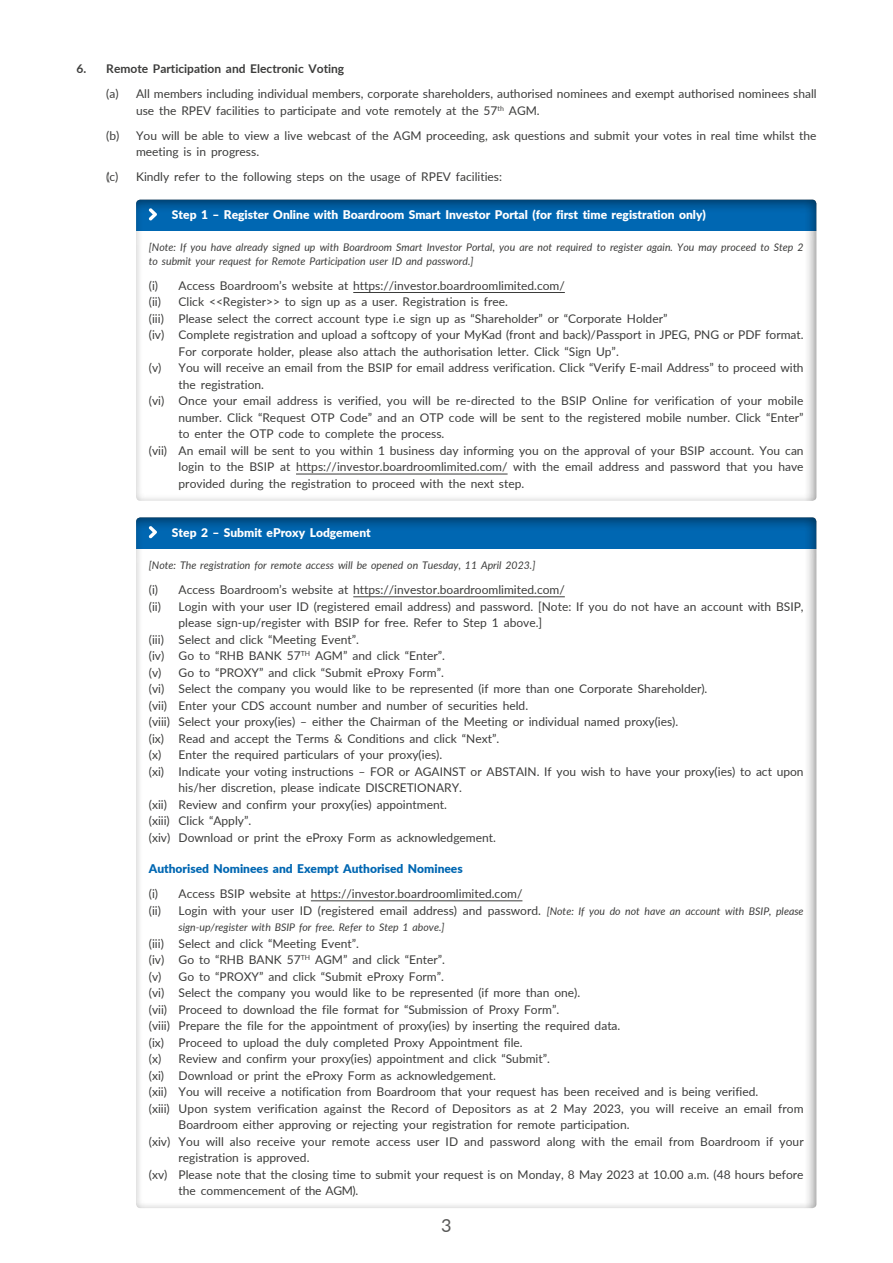
<style>
.page{position:relative;width:893px;height:1263px;background:#fff}
.page>*{position:absolute;margin:0;border:0;box-sizing:border-box;transform-origin:0 0}
.t1{font:18px "Lato";color:#575756}
.t2{font:12px/16.5px "Lato";color:#3c3c3b}
.t3{font:900 12px "Lato";color:#fff}
.t4{font:900 12px "Lato";color:#0067b2}
.t5{font:700 12px "Lato";color:#3c3c3b}
.t6{font:italic 10.5px/13.5px "Lato";color:#3c3c3b}
.s1{font-style:italic;font-size:10.5px}
</style>
<div class="page">
<div style="left:135px;top:198px;width:682px;height:304px;background:#000;opacity:.5"></div>
<svg style="left:148px;top:207px;width:9px;height:14px"></svg>
<hr style="left:353px;top:292px;width:212px;height:1px;background:#3c3c3b">
<hr style="left:296px;top:474px;width:212px;height:1px;background:#3c3c3b">
<div style="left:135px;top:516px;width:682px;height:692px;background:#000;opacity:.5"></div>
<svg style="left:148px;top:525px;width:9px;height:14px"></svg>
<hr style="left:353px;top:596px;width:212px;height:1px;background:#3c3c3b">
<hr style="left:311px;top:900px;width:211px;height:1px;background:#3c3c3b">
<p class="t5" style="left:77px;top:60px;width:269px">6. Remote Participation and Electronic Voting</p>
<p class="t2" style="left:136px;top:85px;width:682px;text-indent:-30px">(a) All members including individual members, corporate shareholders, authorised nominees and exempt authorised nominees shall use the RPEV facilities to participate and vote remotely at the 57<sup>th</sup> AGM.</p>
<p class="t2" style="left:136px;top:127px;width:682px;text-indent:-30px">(b) You will be able to view a live webcast of the AGM proceeding, ask questions and submit your votes in real time whilst the meeting is in progress.</p>
<p class="t2" style="left:106px;top:168px;width:397px">(c) Kindly refer to the following steps on the usage of RPEV facilities:</p>
<p class="t3" style="left:172px;top:206px;width:535px">Step 1 – Register Online with Boardroom Smart Investor Portal (for first time registration only)</p>
<p class="t6" style="left:149px;top:240px;width:656px">[Note: If you have already signed up with Boardroom Smart Investor Portal, you are not required to register again. You may proceed to Step 2 to submit your request for Remote Participation user ID and password.]</p>
<p class="t2" style="left:149px;top:277px;width:417px">(i) Access Boardroom’s website at https://investor.boardroomlimited.com/</p>
<p class="t2" style="left:149px;top:293px;width:361px">(ii) Click &lt;&lt;Register&gt;&gt; to sign up as a user. Registration is free.</p>
<p class="t2" style="left:149px;top:310px;width:520px">(iii) Please select the correct account type i.e sign up as “Shareholder” or “Corporate Holder”</p>
<p class="t2" style="left:149px;top:326px;width:656px">(iv) Complete registration and upload a softcopy of your MyKad (front and back)/Passport in JPEG, PNG or PDF format.</p>
<p class="t2" style="left:179px;top:343px;width:442px">For corporate holder, please also attach the authorisation letter. Click “Sign Up”.</p>
<p class="t2" style="left:149px;top:359px;width:656px">(v) You will receive an email from the BSIP for email address verification. Click “Verify E-mail Address” to proceed with</p>
<p class="t2" style="left:179px;top:376px;width:87px">the registration.</p>
<p class="t2" style="left:149px;top:392px;width:656px">(vi) Once your email address is verified, you will be re-directed to the BSIP Online for verification of your mobile</p>
<p class="t2" style="left:179px;top:409px;width:626px">number. Click “Request OTP Code” and an OTP code will be sent to the registered mobile number. Click “Enter”</p>
<p class="t2" style="left:179px;top:425px;width:267px">to enter the OTP code to complete the process.</p>
<p class="t2" style="left:149px;top:442px;width:656px">(vii) An email will be sent to you within 1 business day informing you on the approval of your BSIP account. You can</p>
<p class="t2" style="left:179px;top:458px;width:627px">login to the BSIP at https://investor.boardroomlimited.com/ with the email address and password that you have</p>
<p class="t2" style="left:179px;top:475px;width:347px">provided during the registration to proceed with the next step.</p>
<p class="t3" style="left:172px;top:524px;width:200px">Step 2 – Submit eProxy Lodgement</p>
<p class="t6" style="left:149px;top:558px;width:388px">[Note: The registration for remote access will be opened on Tuesday, 11 April 2023.]</p>
<p class="t2" style="left:149px;top:581px;width:417px">(i) Access Boardroom’s website at https://investor.boardroomlimited.com/</p>
<p class="t2" style="left:149px;top:597px;width:656px">(ii) Login with your user ID (registered email address) and password. [Note: If you do not have an account with BSIP,</p>
<p class="t2" style="left:179px;top:614px;width:365px">please sign-up/register with BSIP for free. Refer to Step 1 above.]</p>
<p class="t2" style="left:149px;top:630px;width:212px">(iii) Select and click “Meeting Event”.</p>
<p class="t2" style="left:149px;top:647px;width:298px">(iv) Go to “RHB BANK 57<sup>TH</sup> AGM” and click “Enter”.</p>
<p class="t2" style="left:149px;top:663px;width:297px">(v) Go to “PROXY” and click “Submit eProxy Form”.</p>
<p class="t2" style="left:149px;top:680px;width:560px">(vi) Select the company you would like to be represented (if more than one Corporate Shareholder).</p>
<p class="t2" style="left:149px;top:696px;width:381px">(vii) Enter your CDS account number and number of securities held.</p>
<p class="t2" style="left:149px;top:713px;width:531px">(viii) Select your proxy(ies) – either the Chairman of the Meeting or individual named proxy(ies).</p>
<p class="t2" style="left:149px;top:729px;width:352px">(ix) Read and accept the Terms &amp; Conditions and click “Next”.</p>
<p class="t2" style="left:149px;top:746px;width:295px">(x) Enter the required particulars of your proxy(ies).</p>
<p class="t2" style="left:149px;top:762px;width:656px">(xi) Indicate your voting instructions – FOR or AGAINST or ABSTAIN. If you wish to have your proxy(ies) to act upon</p>
<p class="t2" style="left:179px;top:779px;width:285px">his/her discretion, please indicate DISCRETIONARY.</p>
<p class="t2" style="left:149px;top:795px;width:299px">(xii) Review and confirm your proxy(ies) appointment.</p>
<p class="t2" style="left:149px;top:812px;width:104px">(xiii) Click “Apply”.</p>
<p class="t2" style="left:149px;top:828px;width:349px">(xiv) Download or print the eProxy Form as acknowledgement.</p>
<p class="t4" style="left:149px;top:860px;width:315px">Authorised Nominees and Exempt Authorised Nominees</p>
<p class="t2" style="left:149px;top:885px;width:656px">(i) Access BSIP website at https://investor.boardroomlimited.com/<br>(ii) Login with your user ID (registered email address) and password. <span class="s1">[Note: If you do not have an account with BSIP, please</span></p>
<p class="t6" style="left:179px;top:920px;width:267px">sign-up/register with BSIP for free. Refer to Step 1 above.]</p>
<p class="t2" style="left:149px;top:934px;width:212px">(iii) Select and click “Meeting Event”.</p>
<p class="t2" style="left:149px;top:951px;width:298px">(iv) Go to “RHB BANK 57<sup>TH</sup> AGM” and click “Enter”.</p>
<p class="t2" style="left:149px;top:967px;width:297px">(v) Go to “PROXY” and click “Submit eProxy Form”.</p>
<p class="t2" style="left:149px;top:984px;width:433px">(vi) Select the company you would like to be represented (if more than one).</p>
<p class="t2" style="left:149px;top:1000px;width:412px">(vii) Proceed to download the file format for “Submission of Proxy Form”.</p>
<p class="t2" style="left:149px;top:1017px;width:473px">(viii) Prepare the file for the appointment of proxy(ies) by inserting the required data.</p>
<p class="t2" style="left:149px;top:1033px;width:375px">(ix) Proceed to upload the duly completed Proxy Appointment file.</p>
<p class="t2" style="left:149px;top:1050px;width:403px">(x) Review and confirm your proxy(ies) appointment and click “Submit”.</p>
<p class="t2" style="left:149px;top:1066px;width:349px">(xi) Download or print the eProxy Form as acknowledgement.</p>
<p class="t2" style="left:149px;top:1083px;width:611px">(xii) You will receive a notification from Boardroom that your request has been received and is being verified.</p>
<p class="t2" style="left:149px;top:1099px;width:656px">(xiii) Upon system verification against the Record of Depositors as at 2 May 2023, you will receive an email from</p>
<p class="t2" style="left:179px;top:1116px;width:452px">Boardroom either approving or rejecting your registration for remote participation.</p>
<p class="t2" style="left:149px;top:1132px;width:656px">(xiv) You will also receive your remote access user ID and password along with the email from Boardroom if your</p>
<p class="t2" style="left:179px;top:1149px;width:132px">registration is approved.</p>
<p class="t2" style="left:149px;top:1165px;width:656px">(xv) Please note that the closing time to submit your request is on Monday, 8 May 2023 at 10.00 a.m. (48 hours before</p>
<p class="t2" style="left:179px;top:1182px;width:181px">the commencement of the AGM).</p>
<h1 class="t1" style="left:441px;top:1212px;width:12px">3</h1>
</div>
